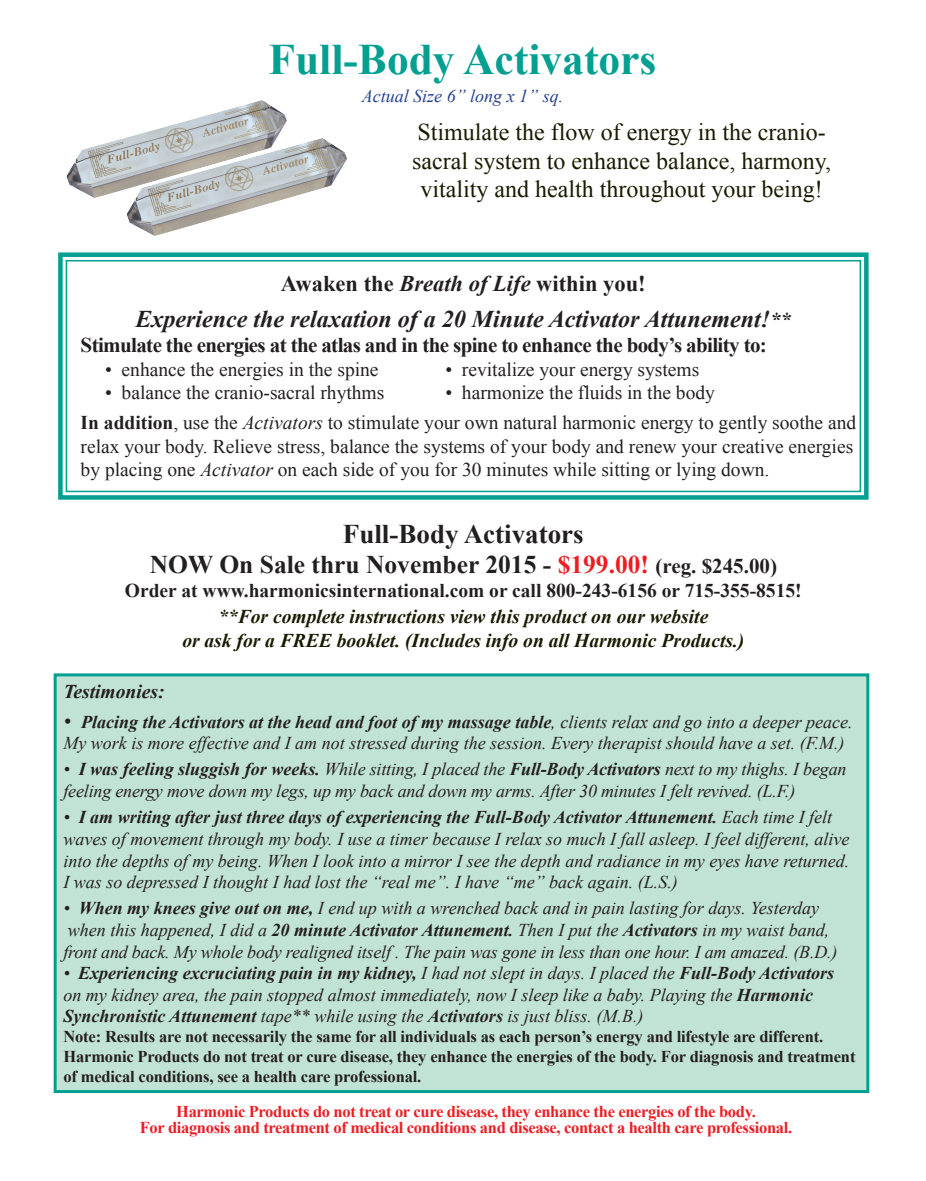
<style>
.page{position:relative;width:926px;height:1181px;background:#fff}
.page>*{position:absolute;margin:0;border:0;box-sizing:border-box;transform-origin:0 0}
.Body_Text{font:700 43.5px "Times New Roman";color:#03a092}
.Body_Text-2{font:700 27px "Times New Roman";color:#231f20}
.Body_Text-3{font:700 25.5px "Times New Roman";color:#231f20}
.Body_Text-4{font:24px/28.8px "Times New Roman";color:#191a00;text-align:center}
.Body_Text-5{font:italic 700 24px "Times New Roman";color:#231f20}
.Body_Text-6{font:700 22.5px "Times New Roman";color:#231f20}
.Body_Text-7{font:700 21px "Times New Roman";letter-spacing:-.03em;color:#231f20}
.Body_Text-8{font:19.5px/23.4px "Times New Roman";color:#231f20}
.Body_Text-9{font:italic 700 19.5px "Times New Roman";color:#191a00}
.Body_Text-10{font:700 19.5px "Times New Roman";color:#231f20}
.Body_Text-11{font:italic 700 19.5px "Times New Roman";color:#231f20}
.Body_Text-12{font:italic 18px/21.6px "Times New Roman";color:#231f20}
.Body_Text-13{font:italic 18px "Times New Roman";color:#25408f}
.Body_Text-14{font:700 16.5px/19.8px "Times New Roman";letter-spacing:-.01em;color:#231f20}
.t1{font:700 16.5px "Times New Roman";letter-spacing:-.02em;color:#ee1d23}
.s1{font-style:italic}
.s2{font-size:21px}
.s3{font-weight:700}
.s4{color:#ee1d23}
</style>
<div class="page">
<svg style="left:58px;top:252px;width:811px;height:248px"></svg>
<div style="left:66px;top:260px;width:795px;height:232px;border:2px solid #03a092"></div>
<div style="left:55px;top:675px;width:812px;height:416px;background:#c1e3d3"></div>
<div style="left:54px;top:673px;width:815px;height:420px;border:3px solid #03a092"></div>
<img style="left:66px;top:100px;width:221px;height:98px">
<img style="left:126px;top:138px;width:221px;height:98px">
<p class="Body_Text" style="left:268px;top:28px;width:389px">Full-Body Activators</p>
<p class="Body_Text-4" style="left:412px;top:117px;width:420px">Stimulate the flow of energy in the cranio&shy;sacral system to enhance balance, harmony, vitality and health throughout your being!</p>
<p class="Body_Text-13" style="left:362px;top:83px;width:203px">Actual Size 6” long x 1” sq.</p>
<p class="Body_Text-6" style="left:281px;top:268px;width:366px">Awaken the <span class="s1">Breath of Life</span> within you!</p>
<p class="Body_Text-5" style="left:136px;top:302px;width:657px">Experience the relaxation of a 20 Minute Activator Attunement!<span class="s2">**</span></p>
<p class="Body_Text-7" style="left:81px;top:330px;width:687px">Stimulate the energies at the atlas and in the spine to enhance the body’s ability to:</p>
<p class="Body_Text-8" style="left:105px;top:357px;width:275px">• enhance the energies in the spine</p>
<p class="Body_Text-8" style="left:445px;top:357px;width:255px">• revitalize your energy systems</p>
<p class="Body_Text-8" style="left:105px;top:380px;width:281px">• balance the cranio-sacral rhythms</p>
<p class="Body_Text-8" style="left:445px;top:380px;width:271px">• harmonize the fluids in the body</p>
<p class="Body_Text-8" style="left:81px;top:410px;width:777px"><span class="s3">In addition</span>, use the <span class="s1">Activators</span> to stimulate your own natural harmonic energy to gently soothe and relax your body. Relieve stress, balance the systems of your body and renew your creative energies by placing one <span class="s1">Activator</span> on each side of you for 30 minutes while sitting or lying down.</p>
<p class="Body_Text-2" style="left:343px;top:514px;width:242px">Full-Body Activators</p>
<p class="Body_Text-3" style="left:150px;top:546px;width:629px">NOW On Sale thru November 2015 - <span class="s4">$199.00!</span> <span class="s2">(reg. $245.00)</span></p>
<p class="Body_Text-10" style="left:125px;top:576px;width:678px">Order at www.harmonicsinternational.com or call 800-243-6156 or 715-355-8515!</p>
<p class="Body_Text-9" style="left:218px;top:603px;width:491px">**For complete instructions view this product on our website</p>
<p class="Body_Text-9" style="left:182px;top:627px;width:563px">or ask for a FREE booklet. (Includes info on all Harmonic Products.)</p>
<p class="Body_Text-11" style="left:63px;top:677px;width:103px">Testimonies:</p>
<p class="Body_Text-12" style="left:63px;top:710px;width:790px"><span class="s2">•</span> <span class="s3">Placing the Activators at the head and foot of my massage table</span>, clients relax and go into a deeper peace.<br>My work is more effective and I am not stressed during the session. Every therapist should have a set. (F.M.)</p>
<p class="Body_Text-12" style="left:63px;top:758px;width:784px">• <span class="s3">I was feeling sluggish for weeks.</span> While sitting, I placed the <span class="s3">Full-Body Activators</span> next to my thighs. I began feeling energy move down my legs, up my back and down my arms. After 30 minutes I felt revived. (L.F.)</p>
<p class="Body_Text-12" style="left:63px;top:806px;width:787px">• <span class="s3">I am writing after just three days of experiencing the Full-Body Activator Attunement.</span> Each time I felt waves of movement through my body. I use a timer because I relax so much I fall asleep. I feel different, alive into the depths of my being. When I look into a mirror I see the depth and radiance in my eyes have returned.</p>
<p class="Body_Text-12" style="left:63px;top:871px;width:616px">I was so depressed I thought I had lost the “real me”. I have “me” back again. (L.S.)</p>
<p class="Body_Text-12" style="left:63px;top:897px;width:757px">• <span class="s3">When my knees give out on me,</span> I end up with a wrenched back and in pain lasting for days. Yesterday</p>
<p class="Body_Text-12" style="left:63px;top:918px;width:775px">when this happened, I did a <span class="s3">20 minute Activator Attunement.</span> Then I put the <span class="s3">Activators</span> in my waist band, front and back. My whole body realigned itself . The pain was gone in less than one hour. I am amazed. (B.D.)</p>
<p class="Body_Text-12" style="left:63px;top:962px;width:772px">• <span class="s3">Experiencing excruciating pain in my kidney,</span> I had not slept in days. I placed the <span class="s3">Full-Body Activators </span>on my kidney area, the pain stopped almost immediately, now I sleep like a baby. Playing the <span class="s3">Harmonic<br>Synchronistic Attunement</span> tape** while using the <span class="s3">Activators</span> is just bliss. (M.B.)</p>
<p class="Body_Text-14" style="left:63px;top:1026px;width:793px">Note: Results are not necessarily the same for all individuals as each person’s energy and lifestyle are different.<br>Harmonic Products do not treat or cure disease, they enhance the energies of the body. For diagnosis and treatment of medical conditions, see a health care professional.</p>
<p class="t1" style="left:176px;top:1099px;width:581px">Harmonic Products do not treat or cure disease, they enhance the energies of the body.</p>
<p class="t1" style="left:140px;top:1115px;width:653px">For diagnosis and treatment of medical conditions and disease, contact a health care professional.</p>
</div>
